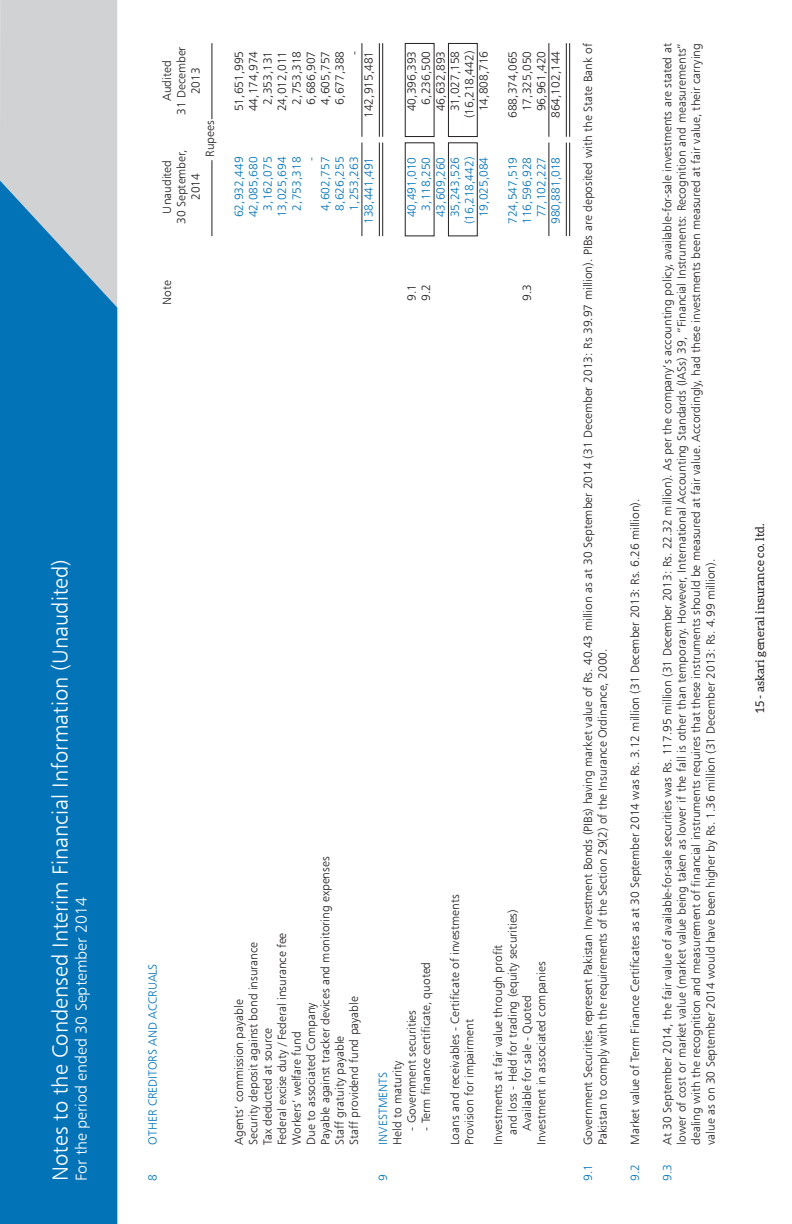
<style>
.page{position:relative;width:792px;height:1224px;background:#fff}
.page>*{position:absolute;margin:0;border:0;box-sizing:border-box;transform-origin:0 0}
.t1{font:22px "Humanist 777 BT Light B";color:#fff}
.t2{font:16px "Humanist 777 BT Light B";color:#fff}
.t3{font:12px/14.4px "Humanist 777 BT Light B";color:#231f20}
.t4{font:12px "Humanist 777 BT Light B";color:#0273b7}
.t5{font:12px "Aleo";color:#231f20}
</style>
<div class="page">
<div style="left:0;top:0;width:117px;height:180px;background:#d1d2d4"></div>
<div style="left:0;top:180px;width:117px;height:1044px;background:#0273b7"></div>
<div style="left:448px;top:43px;width:30px;height:94px;border:1px solid #231f20"></div>
<div style="left:405px;top:43px;width:29px;height:94px;border:1px solid #231f20"></div>
<div style="left:448px;top:143px;width:30px;height:93px;border:1px solid #231f20"></div>
<div style="left:405px;top:143px;width:29px;height:93px;border:1px solid #231f20"></div>
<hr style="left:212px;top:43px;width:1px;height:76px;background:#231f20">
<hr style="left:212px;top:160px;width:1px;height:76px;background:#231f20">
<hr style="left:362px;top:43px;width:1px;height:94px;background:#231f20">
<hr style="left:379px;top:43px;width:1px;height:94px;background:#231f20">
<hr style="left:382px;top:43px;width:1px;height:94px;background:#231f20">
<hr style="left:549px;top:43px;width:1px;height:94px;background:#231f20">
<hr style="left:566px;top:43px;width:1px;height:94px;background:#231f20">
<hr style="left:569px;top:43px;width:1px;height:94px;background:#231f20">
<hr style="left:362px;top:143px;width:1px;height:93px;background:#231f20">
<hr style="left:379px;top:143px;width:1px;height:93px;background:#231f20">
<hr style="left:382px;top:143px;width:1px;height:93px;background:#231f20">
<hr style="left:549px;top:143px;width:1px;height:93px;background:#231f20">
<hr style="left:566px;top:143px;width:1px;height:93px;background:#231f20">
<hr style="left:569px;top:143px;width:1px;height:93px;background:#231f20">
<h1 class="t1" style="left:47px;top:1181px;width:623px;rotate:-90deg">Notes to the Condensed Interim Financial Information (Unaudited)</h1>
<h2 class="t2" style="left:72px;top:1181px;width:285px;rotate:-90deg">For the period ended 30 September 2014</h2>
<p class="t3" style="left:174px;top:115px;width:70px;rotate:-90deg">31 December</p>
<p class="t3" style="left:160px;top:101px;width:42px;rotate:-90deg">Audited</p>
<p class="t3" style="left:188px;top:94px;width:28px;rotate:-90deg">2013</p>
<p class="t3" style="left:203px;top:157px;width:38px;rotate:-90deg">Rupees</p>
<p class="t3" style="left:174px;top:224px;width:76px;rotate:-90deg">30 September,</p>
<p class="t3" style="left:160px;top:214px;width:55px;rotate:-90deg">Unaudited</p>
<p class="t3" style="left:188px;top:200px;width:28px;rotate:-90deg">2014</p>
<p class="t3" style="left:246px;top:111px;width:62px;rotate:-90deg">44,174,974</p>
<p class="t3" style="left:332px;top:105px;width:55px;rotate:-90deg">6,677,388</p>
<p class="t3" style="left:289px;top:105px;width:55px;rotate:-90deg">2,753,318</p>
<p class="t3" style="left:232px;top:111px;width:62px;rotate:-90deg">51,651,995</p>
<p class="t3" style="left:318px;top:105px;width:55px;rotate:-90deg">4,605,757</p>
<p class="t3" style="left:304px;top:105px;width:55px;rotate:-90deg">6,686,907</p>
<p class="t3" style="left:260px;top:105px;width:55px;rotate:-90deg">2,353,131</p>
<p class="t3" style="left:275px;top:111px;width:62px;rotate:-90deg">24,012,011</p>
<p class="t3" style="left:347px;top:55px;width:6px;rotate:-90deg">-</p>
<p class="t3" style="left:361px;top:118px;width:69px;rotate:-90deg">142,915,481</p>
<p class="t4" style="left:275px;top:217px;width:62px;rotate:-90deg">13,025,694</p>
<p class="t4" style="left:289px;top:211px;width:55px;rotate:-90deg">2,753,318</p>
<p class="t4" style="left:232px;top:217px;width:62px;rotate:-90deg">62,932,449</p>
<p class="t4" style="left:246px;top:217px;width:62px;rotate:-90deg">42,085,680</p>
<p class="t4" style="left:260px;top:211px;width:55px;rotate:-90deg">3,162,075</p>
<p class="t4" style="left:304px;top:161px;width:6px;rotate:-90deg">-</p>
<p class="t4" style="left:332px;top:211px;width:55px;rotate:-90deg">8,626,255</p>
<p class="t4" style="left:318px;top:211px;width:55px;rotate:-90deg">4,602,757</p>
<p class="t4" style="left:347px;top:211px;width:55px;rotate:-90deg">1,253,263</p>
<p class="t4" style="left:361px;top:224px;width:69px;rotate:-90deg">138,441,491</p>
<p class="t3" style="left:160px;top:305px;width:26px;rotate:-90deg">Note</p>
<p class="t3" style="left:476px;top:111px;width:62px;rotate:-90deg">14,808,716</p>
<p class="t3" style="left:448px;top:111px;width:62px;rotate:-90deg">31,027,158</p>
<p class="t3" style="left:419px;top:105px;width:55px;rotate:-90deg">6,236,500</p>
<p class="t3" style="left:462px;top:118px;width:69px;rotate:-90deg">(16,218,442)</p>
<p class="t3" style="left:433px;top:111px;width:62px;rotate:-90deg">46,632,893</p>
<p class="t3" style="left:404px;top:111px;width:62px;rotate:-90deg">40,396,393</p>
<p class="t4" style="left:476px;top:217px;width:62px;rotate:-90deg">19,025,084</p>
<p class="t4" style="left:448px;top:217px;width:62px;rotate:-90deg">35,243,526</p>
<p class="t4" style="left:433px;top:217px;width:62px;rotate:-90deg">43,609,260</p>
<p class="t4" style="left:404px;top:217px;width:62px;rotate:-90deg">40,491,010</p>
<p class="t4" style="left:419px;top:211px;width:55px;rotate:-90deg">3,118,250</p>
<p class="t4" style="left:462px;top:224px;width:69px;rotate:-90deg">(16,218,442)</p>
<p class="t3" style="left:548px;top:118px;width:69px;rotate:-90deg">864,102,144</p>
<p class="t3" style="left:520px;top:111px;width:62px;rotate:-90deg">17,325,050</p>
<p class="t3" style="left:534px;top:111px;width:62px;rotate:-90deg">96,961,420</p>
<p class="t3" style="left:505px;top:118px;width:69px;rotate:-90deg">688,374,065</p>
<p class="t4" style="left:520px;top:224px;width:69px;rotate:-90deg">116,596,928</p>
<p class="t4" style="left:505px;top:224px;width:69px;rotate:-90deg">724,547,519</p>
<p class="t4" style="left:548px;top:224px;width:69px;rotate:-90deg">980,881,018</p>
<p class="t4" style="left:534px;top:217px;width:62px;rotate:-90deg">77,102,227</p>
<p class="t3" style="left:419px;top:301px;width:18px;rotate:-90deg">9.2</p>
<p class="t3" style="left:404px;top:301px;width:18px;rotate:-90deg">9.1</p>
<p class="t3" style="left:520px;top:301px;width:18px;rotate:-90deg">9.3</p>
<p class="t4" style="left:145px;top:1145px;width:183px;rotate:-90deg">OTHER CREDITORS AND ACCRUALS</p>
<p class="t4" style="left:145px;top:1181px;width:8px;rotate:-90deg">8</p>
<p class="t3" style="left:318px;top:1145px;width:290px;rotate:-90deg">Payable against tracker devices and monitoring expenses</p>
<p class="t3" style="left:275px;top:1145px;width:214px;rotate:-90deg">Federal excise duty / Federal insurance fee</p>
<p class="t3" style="left:246px;top:1145px;width:205px;rotate:-90deg">Security deposit against bond insurance</p>
<p class="t3" style="left:347px;top:1145px;width:150px;rotate:-90deg">Staff providend fund payable</p>
<p class="t3" style="left:232px;top:1145px;width:147px;rotate:-90deg">Agents’ commission payable</p>
<p class="t3" style="left:304px;top:1145px;width:144px;rotate:-90deg">Due to associated Company</p>
<p class="t3" style="left:260px;top:1145px;width:118px;rotate:-90deg">Tax deducted at source</p>
<p class="t3" style="left:289px;top:1145px;width:115px;rotate:-90deg">Workers’ welfare fund</p>
<p class="t3" style="left:332px;top:1145px;width:111px;rotate:-90deg">Staff gratuity payable</p>
<p class="t3" style="left:419px;top:1131px;width:170px;rotate:-90deg">- Term finance certificate, quoted</p>
<p class="t3" style="left:404px;top:1131px;width:122px;rotate:-90deg">- Government securities</p>
<p class="t4" style="left:376px;top:1145px;width:75px;rotate:-90deg">INVESTMENTS</p>
<p class="t3" style="left:390px;top:1145px;width:85px;rotate:-90deg">Held to maturity</p>
<p class="t4" style="left:376px;top:1181px;width:8px;rotate:-90deg">9</p>
<p class="t3" style="left:448px;top:1145px;width:252px;rotate:-90deg">Loans and receivables - Certificate of investments</p>
<p class="t3" style="left:462px;top:1145px;width:127px;rotate:-90deg">Provision for impairment</p>
<p class="t3" style="left:491px;top:1135px;width:227px;text-indent:-10px;rotate:-90deg">Investments at fair value through profit<br>and loss - Held for trading (equity securities)</p>
<p class="t3" style="left:534px;top:1145px;width:185px;rotate:-90deg">Investment in associated companies</p>
<p class="t3" style="left:520px;top:1131px;width:137px;rotate:-90deg">Available for sale - Quoted</p>
<p class="t3" style="left:581px;top:1145px;width:1103px;rotate:-90deg">Government Securities represent Pakistan Investment Bonds (PIBs) having market value of Rs. 40.43 million as at 30 September 2014 (31 December 2013: Rs 39.97 million). PIBs are deposited with the State Bank of<br>Pakistan to comply with the requirements of the Section 29(2) of the Insurance Ordinance, 2000.</p>
<p class="t4" style="left:581px;top:1181px;width:18px;rotate:-90deg">9.1</p>
<p class="t3" style="left:628px;top:1145px;width:648px;rotate:-90deg">Market value of Term Finance Certificates as at 30 September 2014 was Rs. 3.12 million (31 December 2013: Rs. 6.26 million).</p>
<p class="t4" style="left:628px;top:1181px;width:18px;rotate:-90deg">9.2</p>
<p class="t3" style="left:660px;top:1145px;width:1103px;text-align:justify;rotate:-90deg">At 30 September 2014, the fair value of available-for-sale securities was Rs. 117.95 million (31 December 2013: Rs. 22.32 million). As per the company’s accounting policy, available-for-sale investments are stated at lower of cost or market value (market value being taken as lower if the fall is other than temporary. However, International Accounting Standards (IASs) 39, “Financial Instruments: Recognition and measurements” dealing with the recognition and measurement of financial instruments requires that these instruments should be measured at fair value. Accordingly, had these investments been measured at fair value, their carrying value as on 30 September 2014 would have been higher by Rs. 1.36 million (31 December 2013: Rs. 4.99 million).</p>
<p class="t4" style="left:660px;top:1181px;width:18px;rotate:-90deg">9.3</p>
<p class="t5" style="left:753px;top:713px;width:191px;rotate:-90deg">15 - askari general insurance co. ltd.</p>
</div>
